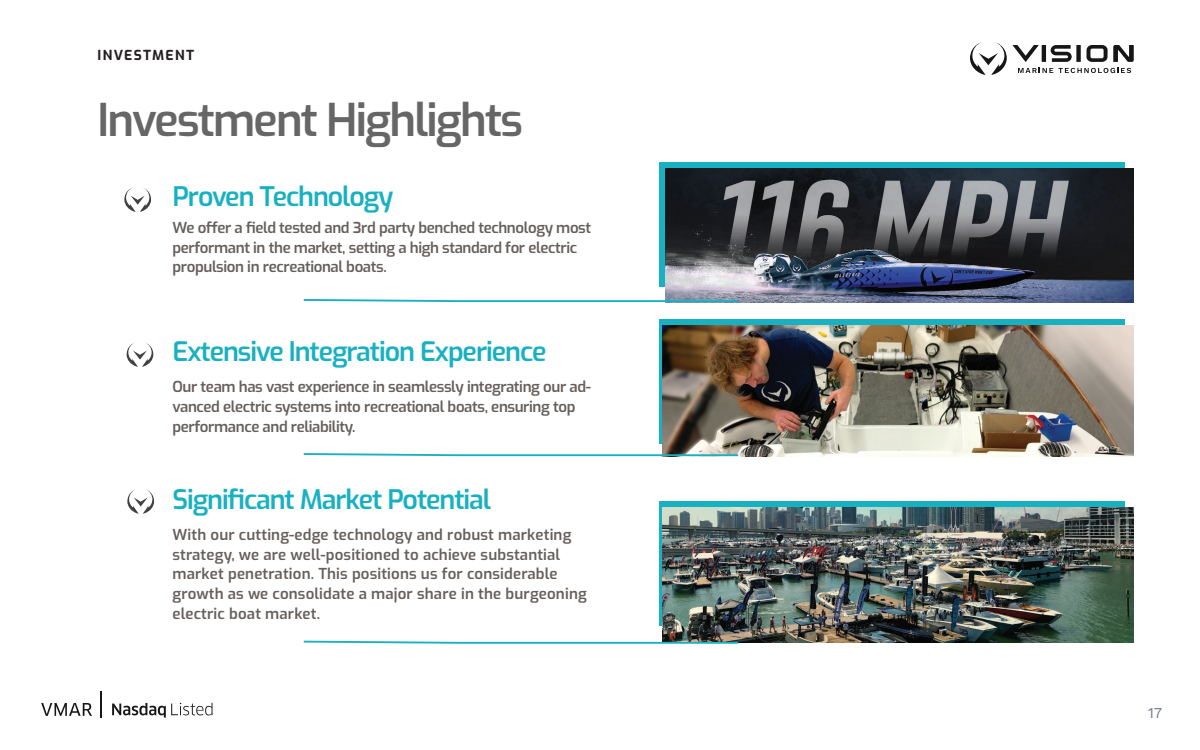
<style>
.page{position:relative;width:1200px;height:750px;background:#fff}
.page>*{position:absolute;margin:0;border:0;box-sizing:border-box;transform-origin:0 0}
.t1{font:600 45px "Exo";letter-spacing:-.04em;color:#666}
.t2{font:600 26.88px "Exo";letter-spacing:-.04em;color:#18b1c2}
.t3{font:600 15.06px/19.6px "Exo";letter-spacing:-.025em;color:#665f5b}
.t4{font:600 15.06px/19.6px "Exo";letter-spacing:.01em;color:#665f5b}
.t5{font:15px "Work Sans";color:#75798e}
.t6{font:700 13.75px "Exo";letter-spacing:.1em;color:#231f20}
</style>
<div class="page">
<svg style="left:112px;top:703px;width:101px;height:15px"></svg>
<svg style="left:41px;top:703px;width:51px;height:13px"></svg>
<hr style="left:100px;top:691px;width:2px;height:27px;background:#171616">
<div style="left:659px;top:162px;width:466px;height:125px;background:#18b1c2"></div>
<svg style="left:659px;top:319px;width:466px;height:124px;fill:#18b1c2"></svg>
<div style="left:659px;top:502px;width:466px;height:124px;background:#18b1c2"></div>
<svg style="left:1087px;top:45px;width:47px;height:17px"></svg>
<svg style="left:1013px;top:45px;width:26px;height:17px"></svg>
<hr style="left:1042px;top:45px;width:4px;height:17px;background:#171616">
<svg style="left:1051px;top:45px;width:21px;height:17px"></svg>
<div style="left:1076px;top:45px;width:5px;height:17px;background:#171616"></div>
<svg style="left:1018px;top:68px;width:113px;height:5px"></svg>
<svg style="left:970px;top:42px;width:37px;height:33px"></svg>
<img style="left:665px;top:169px;width:469px;height:133px">
<img style="left:662px;top:507px;width:472px;height:135px">
<img style="left:662px;top:326px;width:472px;height:130px">
<svg style="left:124px;top:188px;width:27px;height:24px"></svg>
<svg style="left:127px;top:342px;width:26px;height:25px"></svg>
<svg style="left:127px;top:489px;width:27px;height:25px"></svg>
<svg style="left:303px;top:298px;width:437px;height:5px"></svg>
<svg style="left:303px;top:452px;width:437px;height:5px"></svg>
<svg style="left:303px;top:640px;width:437px;height:4px"></svg>
<p class="t6" style="left:98px;top:45px;width:98px">INVESTMENT</p>
<h1 class="t1" style="left:98px;top:87px;width:427px">Investment Highlights</h1>
<h2 class="t2" style="left:172px;top:177px;width:222px">Proven Technology</h2>
<p class="t3" style="left:172px;top:217px;width:420px">We offer a field tested and 3rd party benched technology most performant in the market, setting a high standard for electric propulsion in recreational boats.</p>
<h2 class="t2" style="left:172px;top:332px;width:376px">Extensive Integration Experience</h2>
<p class="t3" style="left:172px;top:376px;width:420px">Our team has vast experience in seamlessly integrating our ad&shy;vanced electric systems into recreational boats, ensuring top performance and reliability.</p>
<h2 class="t2" style="left:172px;top:480px;width:320px">Significant Market Potential</h2>
<p class="t4" style="left:172px;top:524px;width:416px">With our cutting-edge technology and robust marketing strategy, we are well-positioned to achieve substantial market penetration. This positions us for considerable growth as we consolidate a major share in the burgeoning electric boat market.</p>
<p class="t5" style="left:1148px;top:702px;width:16px">17</p>
</div>
